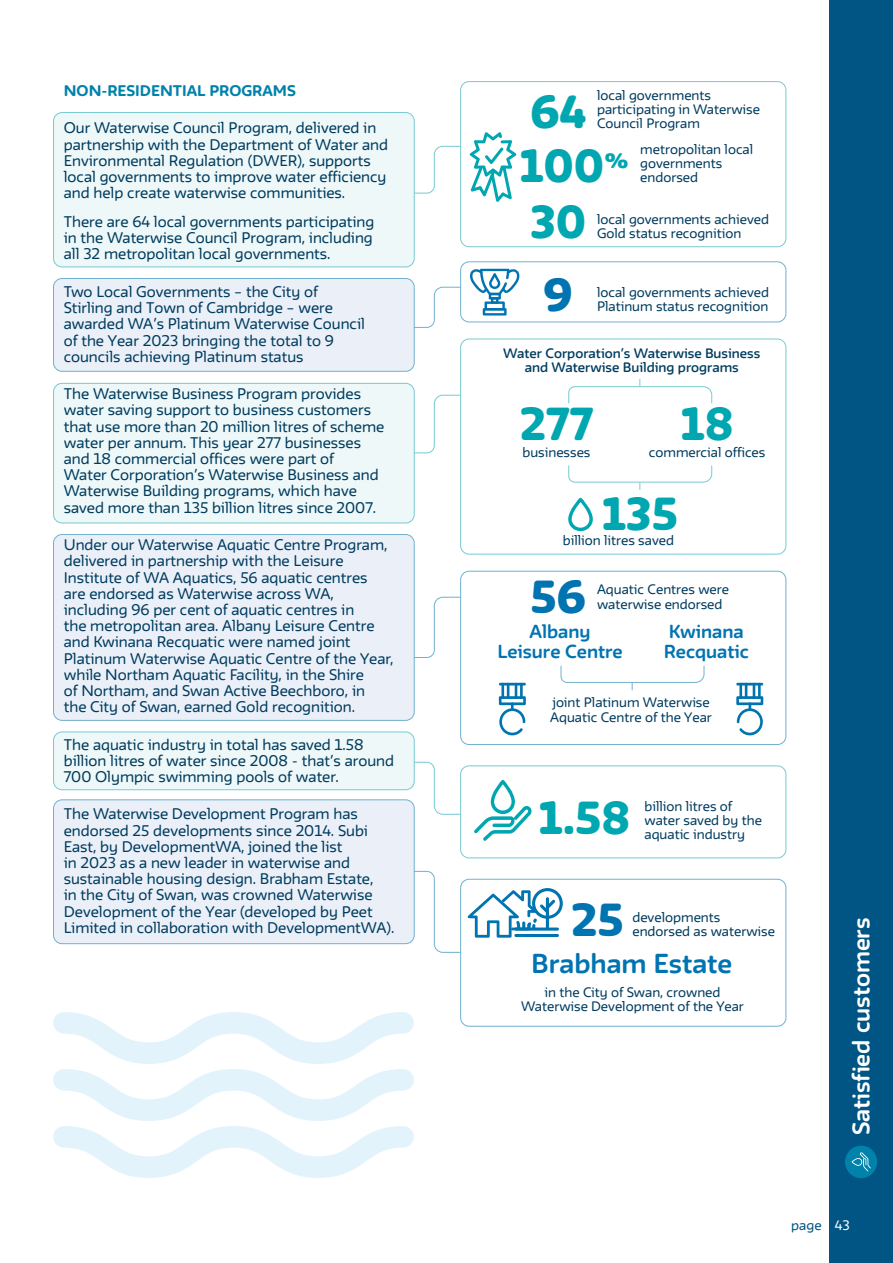
<style>
.page{position:relative;width:893px;height:1263px;background:#fff}
.page>*{position:absolute;margin:0;border:0;box-sizing:border-box;transform-origin:0 0}
.t1{font:900 40.5px/54.9px "FWT Irma Round";color:#00a7b0}
.t2{font:900 40.5px "FWT Irma Round";color:#0074b1}
.t3{font:700 24px "FWT Irma Round";color:#0074b1}
.t4{font:700 21px "FWT Irma Round";color:#fff}
.t5{font:700 16.5px/19.8px "FWT Irma Round";color:#0074b1;text-align:center}
.t6{font:13.5px/16.2px "FWT Irma Round";color:#003c5f}
.t7{font:800 13.5px "FWT Irma Round";color:#0082ab}
.t8{font:12px/14.4px "FWT Irma Round";color:#003c5f}
.t9{font:600 12px/14.4px "FWT Irma Round";color:#003c5f;text-align:center}
.t10{font:12px "FWT Irma Round";color:#005584}
.s1{color:#fff}
</style>
<div class="page">
<div style="left:829px;top:0;width:64px;height:1263px;background:#005584"></div>
<div style="left:54px;top:113px;width:360px;height:154px;background:#eff8f8;border-radius:9px"></div>
<div style="left:53px;top:112px;width:362px;height:155px;border:1px solid #76cad2;border-radius:9px"></div>
<div style="left:54px;top:383px;width:360px;height:140px;background:#eff8f8;border-radius:9px"></div>
<div style="left:53px;top:383px;width:362px;height:140px;border:1px solid #76cad2;border-radius:9px"></div>
<div style="left:54px;top:732px;width:360px;height:58px;background:#eff8f8;border-radius:9px"></div>
<div style="left:53px;top:731px;width:362px;height:59px;border:1px solid #76cad2;border-radius:9px"></div>
<div style="left:54px;top:278px;width:360px;height:93px;background:#ebf0f8;border-radius:9px"></div>
<div style="left:53px;top:278px;width:362px;height:94px;border:1px solid #70b1cd;border-radius:9px"></div>
<div style="left:54px;top:534px;width:360px;height:186px;background:#ebf0f8;border-radius:9px"></div>
<div style="left:53px;top:534px;width:362px;height:187px;border:1px solid #70b1cd;border-radius:9px"></div>
<div style="left:54px;top:800px;width:360px;height:144px;background:#ebf0f8;border-radius:9px"></div>
<div style="left:53px;top:799px;width:362px;height:145px;border:1px solid #70b1cd;border-radius:9px"></div>
<div style="left:460px;top:81px;width:326px;height:166px;border:1px solid #76cad2;border-radius:9px"></div>
<div style="left:460px;top:261px;width:326px;height:61px;border:1px solid #70b1cd;border-radius:9px"></div>
<div style="left:460px;top:571px;width:326px;height:174px;border:1px solid #70b1cd;border-radius:9px"></div>
<div style="left:460px;top:879px;width:326px;height:147px;border:1px solid #70b1cd;border-radius:9px"></div>
<div style="left:460px;top:339px;width:326px;height:215px;border:1px solid #76cad2;border-radius:9px"></div>
<div style="left:460px;top:765px;width:326px;height:93px;border:1px solid #76cad2;border-radius:9px"></div>
<div style="left:845px;top:1146px;width:32px;height:32px;background:#0082ab;border-radius:50%"></div>
<svg style="left:851px;top:1152px;width:20px;height:19px"></svg>
<svg style="left:413px;top:146px;width:48px;height:48px"></svg>
<svg style="left:413px;top:286px;width:48px;height:42px"></svg>
<svg style="left:413px;top:394px;width:48px;height:60px"></svg>
<svg style="left:413px;top:596px;width:48px;height:62px"></svg>
<svg style="left:413px;top:761px;width:48px;height:54px"></svg>
<svg style="left:413px;top:871px;width:48px;height:82px"></svg>
<svg style="left:470px;top:269px;width:50px;height:46px"></svg>
<svg style="left:470px;top:132px;width:46px;height:70px"></svg>
<svg style="left:568px;top:379px;width:144px;height:25px"></svg>
<svg style="left:568px;top:465px;width:144px;height:25px"></svg>
<svg style="left:560px;top:665px;width:145px;height:25px"></svg>
<svg style="left:568px;top:498px;width:25px;height:33px"></svg>
<svg style="left:499px;top:683px;width:27px;height:52px"></svg>
<svg style="left:736px;top:683px;width:27px;height:52px"></svg>
<svg style="left:474px;top:780px;width:58px;height:61px"></svg>
<svg style="left:467px;top:888px;width:96px;height:50px"></svg>
<svg style="left:53px;top:1012px;width:361px;height:166px"></svg>
<hr style="left:0;top:0;width:1px;height:1263px;background:#000">
<p class="t7" style="left:64px;top:79px;width:234px">NON-RESIDENTIAL PROGRAMS</p>
<p class="t6" style="left:64px;top:119px;width:326px">Our Waterwise Council Program, delivered in partnership with the Department of Water and Environmental Regulation (DWER), supports local governments to improve water efficiency and help create waterwise communities.</p>
<p class="t6" style="left:64px;top:213px;width:312px;text-align:justify">There are 64 local governments participating in the Waterwise Council Program, including all 32 metropolitan local governments.</p>
<p class="t6" style="left:64px;top:282px;width:303px">Two Local Governments – the City of Stirling and Town of Cambridge – were awarded WA’s Platinum Waterwise Council of the Year 2023 bringing the total to 9 councils achieving Platinum status</p>
<p class="t6" style="left:64px;top:385px;width:322px">The Waterwise Business Program provides water saving support to business customers that use more than 20 million litres of scheme water per annum. This year 277 businesses and 18 commercial offices were part of<br>Water Corporation’s Waterwise Business and Waterwise Building programs, which have saved more than 135 billion litres since 2007.</p>
<p class="t6" style="left:64px;top:536px;width:331px">Under our Waterwise Aquatic Centre Program, delivered in partnership with the Leisure Institute of WA Aquatics, 56 aquatic centres<br>are endorsed as Waterwise across WA, including 96 per cent of aquatic centres in<br>the metropolitan area. Albany Leisure Centre and Kwinana Recquatic were named joint Platinum Waterwise Aquatic Centre of the Year, while Northam Aquatic Facility, in the Shire<br>of Northam, and Swan Active Beechboro, in<br>the City of Swan, earned Gold recognition.</p>
<p class="t6" style="left:64px;top:735px;width:332px">The aquatic industry in total has saved 1.58 billion litres of water since 2008 - that’s around<br>700 Olympic swimming pools of water.</p>
<p class="t6" style="left:64px;top:805px;width:332px">The Waterwise Development Program has endorsed 25 developments since 2014. Subi East, by DevelopmentWA, joined the list<br>in 2023 as a new leader in waterwise and sustainable housing design. Brabham Estate,<br>in the City of Swan, was crowned Waterwise Development of the Year (developed by Peet Limited in collaboration with DevelopmentWA).</p>
<p class="t8" style="left:597px;top:87px;width:164px">local governments participating in Waterwise<br>Council Program</p>
<p class="t8" style="left:640px;top:141px;width:114px">metropolitan local governments endorsed</p>
<p class="t8" style="left:597px;top:211px;width:173px">local governments achieved<br>Gold status recognition</p>
<h1 class="t1" style="left:519px;top:82px;width:111px">64<br>100<sup>%<br></sup>30</h1>
<h1 class="t2" style="left:543px;top:261px;width:31px">9</h1>
<p class="t8" style="left:597px;top:284px;width:173px">local governments achieved<br>Platinum status recognition</p>
<p class="t9" style="left:503px;top:345px;width:259px">Water Corporation’s Waterwise Business and Waterwise Building programs</p>
<h1 class="t1" style="left:520px;top:394px;width:75px">277</h1>
<h1 class="t1" style="left:681px;top:394px;width:55px">18</h1>
<p class="t8" style="left:522px;top:445px;width:69px">businesses</p>
<p class="t8" style="left:649px;top:445px;width:118px">commercial offices</p>
<h1 class="t1" style="left:602px;top:484px;width:78px">135</h1>
<p class="t8" style="left:563px;top:532px;width:113px">billion litres saved</p>
<h1 class="t2" style="left:530px;top:563px;width:57px">56</h1>
<p class="t8" style="left:597px;top:581px;width:134px">Aquatic Centres were waterwise endorsed</p>
<p class="t5" style="left:497px;top:621px;width:127px">Albany<br>Leisure Centre</p>
<p class="t5" style="left:664px;top:621px;width:87px">Kwinana<br>Recquatic</p>
<p class="t8" style="left:550px;top:694px;width:163px">joint Platinum Waterwise<br>Aquatic Centre of the Year</p>
<h1 class="t1" style="left:539px;top:788px;width:93px">1.58</h1>
<p class="t8" style="left:644px;top:798px;width:119px">billion litres of water saved by the aquatic industry</p>
<h1 class="t2" style="left:571px;top:886px;width:54px">25</h1>
<p class="t8" style="left:632px;top:909px;width:144px">developments endorsed as waterwise</p>
<h2 class="t3" style="left:531px;top:944px;width:203px">Brabham Estate</h2>
<p class="t8" style="left:521px;top:984px;width:224px;text-align:center">in the City of Swan, crowned<br>Waterwise Development of the Year</p>
<h3 class="t4" style="left:844px;top:1135px;width:219px;rotate:-90deg">Satisfied customers</h3>
<p class="t10" style="left:791px;top:1215px;width:60px">page <span class="s1">43</span></p>
</div>
